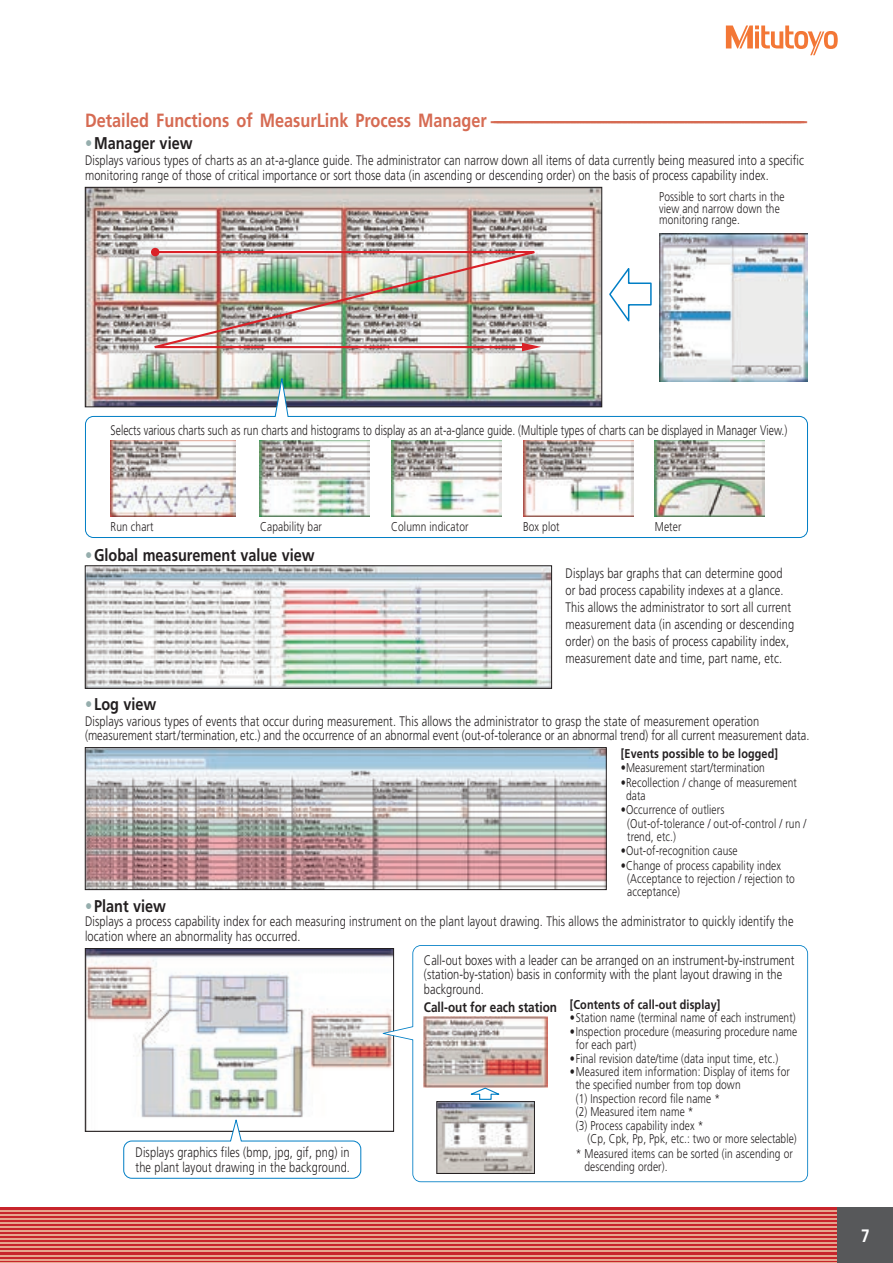
<style>
.page{position:relative;width:893px;height:1263px;background:#fff}
.page>*{position:absolute;margin:0;border:0;box-sizing:border-box;transform-origin:0 0}
.t1{font:700 19.2px "Mitutoyo Frutiger";color:#d66b53}
.t2{font:700 18px "Mitutoyo Frutiger";color:#fff}
.t3{font:700 16.95px "Mitutoyo Frutiger";color:#231f20}
.t4{font:300 13.8px/17px "Mitutoyo Frutiger";letter-spacing:.01em;color:#231f20}
.t5{font:300 13.8px "Mitutoyo Frutiger";letter-spacing:.01em;color:#231f20;scale:.94 1}
.t6{font:700 13.8px "Mitutoyo Frutiger";color:#231f20}
.t7{font:300 12.75px/13.4px "Mitutoyo Frutiger";letter-spacing:.01em;color:#231f20}
.t8{font:700 12.75px "Mitutoyo Frutiger";letter-spacing:.01em;color:#231f20}
.s1{color:#96aead}
</style>
<div class="page">
<svg style="left:0;top:1208px;width:838px;height:54px;background:#cc373a"></svg>
<svg style="left:726px;top:26px;width:112px;height:29px"></svg>
<hr style="left:0;top:1210px;width:893px;height:2px;background:#e6a58e">
<hr style="left:0;top:1214px;width:893px;height:2px;background:#e6a58e">
<hr style="left:0;top:1218px;width:893px;height:2px;background:#e6a58e">
<hr style="left:0;top:1222px;width:893px;height:2px;background:#e6a58e">
<hr style="left:0;top:1226px;width:893px;height:2px;background:#e6a58e">
<hr style="left:0;top:1230px;width:893px;height:2px;background:#e6a58e">
<hr style="left:0;top:1234px;width:893px;height:2px;background:#e6a58e">
<hr style="left:0;top:1238px;width:893px;height:2px;background:#e6a58e">
<hr style="left:0;top:1243px;width:893px;height:1px;background:#e6a58e">
<hr style="left:0;top:1247px;width:893px;height:1px;background:#e6a58e">
<hr style="left:0;top:1251px;width:893px;height:1px;background:#e6a58e">
<hr style="left:0;top:1255px;width:893px;height:1px;background:#e6a58e">
<hr style="left:0;top:1259px;width:893px;height:1px;background:#e6a58e">
<hr style="left:0;top:1262px;width:893px;height:1px;background:#e6a58e">
<div style="left:838px;top:1208px;width:55px;height:55px;background:#57585a"></div>
<img style="left:87px;top:950px;width:296px;height:166px">
<img style="left:659px;top:234px;width:149px;height:139px">
<svg style="left:609px;top:268px;width:43px;height:54px"></svg>
<svg style="left:383px;top:945px;width:425px;height:237px"></svg>
<svg style="left:123px;top:1116px;width:239px;height:63px"></svg>
<img style="left:424px;top:1016px;width:123px;height:71px">
<img style="left:439px;top:1103px;width:94px;height:68px">
<div style="left:437px;top:1101px;width:98px;height:72px;border:1px solid #231f20"></div>
<svg style="left:466px;top:1087px;width:34px;height:13px"></svg>
<img style="left:87px;top:568px;width:463px;height:118px">
<img style="left:87px;top:749px;width:517px;height:139px">
<div style="left:85px;top:747px;width:521px;height:143px;border:1px solid #231f20"></div>
<img style="left:87px;top:189px;width:513px;height:184px">
<div style="left:151px;top:248px;width:8px;height:8px;background:#da2128;border-radius:50%"></div>
<img style="left:138px;top:250px;width:413px;height:101px">
<svg style="left:85px;top:373px;width:723px;height:165px"></svg>
<img style="left:111px;top:440px;width:124px;height:77px">
<img style="left:259px;top:440px;width:110px;height:77px">
<img style="left:391px;top:440px;width:110px;height:77px">
<img style="left:523px;top:440px;width:110px;height:77px">
<img style="left:655px;top:440px;width:110px;height:77px">
<h1 class="t1" style="left:85px;top:109px;width:724px">D e t a i l e d F u n c t i o n s o f M e a s u r L i n k P r o c e s s M a n a g e r −−−−−−−−−−−−−−−−−−−−−−−−−−−−−−−−−−−−−−−−−−−−−−−−−−−−−−−−−−−−−−−−−−−−−−−−−−−−−−−−−−−−−−−−−−−−−−−−−−−−−−−−−−−−−</h1>
<p class="t3" style="left:85px;top:133px;width:109px"><span class="s1">•</span> Manager view</p>
<p class="t4" style="left:85px;top:153px;width:721px;line-height:14.9px">Displays various types of charts as an at-a-glance guide. The administrator can narrow down all items of data currently being measured into a specific monitoring range of those of critical importance or sort those data (in ascending or descending order) on the basis of process capability index.</p>
<p class="t7" style="left:659px;top:191px;width:127px;line-height:11.7px">Possible to sort charts in the view and narrow down the monitoring range.</p>
<p class="t5" style="left:111px;top:422px;width:721px">Selects various charts such as run charts and histograms to display as an at-a-glance guide. (Multiple types of charts can be displayed in Manager View.)</p>
<p class="t7" style="left:111px;top:520px;width:44px">Run chart</p>
<p class="t7" style="left:260px;top:520px;width:63px">Capability bar</p>
<p class="t7" style="left:391px;top:520px;width:79px">Column indicator</p>
<p class="t7" style="left:523px;top:520px;width:38px">Box plot</p>
<p class="t7" style="left:655px;top:520px;width:28px">Meter</p>
<p class="t3" style="left:85px;top:545px;width:231px"><span class="s1">•</span> Global measurement value view</p>
<p class="t4" style="left:566px;top:565px;width:230px">Displays bar graphs that can determine good or bad process capability indexes at a glance.<br>This allows the administrator to sort all current measurement data (in ascending or descending order) on the basis of process capability index, measurement date and time, part name, etc.</p>
<p class="t3" style="left:85px;top:694px;width:73px"><span class="s1">•</span> Log view</p>
<p class="t4" style="left:85px;top:714px;width:726px;line-height:14.4px">Displays various types of events that occur during measurement. This allows the administrator to grasp the state of measurement operation (measurement start/termination, etc.) and the occurrence of an abnormal event (out-of-tolerance or an abnormal trend) for all current measurement data.</p>
<p class="t8" style="left:621px;top:746px;width:159px">[Events possible to be logged]</p>
<p class="t7" style="left:621px;top:761px;width:146px">•Measurement start/termination</p>
<p class="t7" style="left:626px;top:776px;width:172px;text-indent:-5px">• Recollection / change of measurement data</p>
<p class="t7" style="left:627px;top:803px;width:181px;text-indent:-6px">• Occurrence of outliers<br>(Out-of-tolerance / out-of-control / run / trend, etc.)</p>
<p class="t7" style="left:621px;top:844px;width:118px">• Out-of-recognition cause</p>
<p class="t7" style="left:627px;top:859px;width:169px;text-indent:-6px">• Change of process capability index (Acceptance to rejection / rejection to acceptance)</p>
<p class="t3" style="left:85px;top:896px;width:83px"><span class="s1">•</span> Plant view</p>
<p class="t4" style="left:85px;top:914px;width:710px;line-height:14.9px">Displays a process capability index for each measuring instrument on the plant layout drawing. This allows the administrator to quickly identify the location where an abnormality has occurred.</p>
<p class="t4" style="left:136px;top:1145px;width:216px;line-height:15.5px">Displays graphics files (bmp, jpg, gif, png) in the plant layout drawing in the background.</p>
<p class="t4" style="left:424px;top:953px;width:372px;line-height:14.4px">Call-out boxes with a leader can be arranged on an instrument-by-instrument (station-by-station) basis in conformity with the plant layout drawing in the background.</p>
<p class="t8" style="left:570px;top:997px;width:152px">[Contents of call-out display]</p>
<p class="t7" style="left:570px;top:1011px;width:227px">• Station name (terminal name of each instrument)</p>
<p class="t7" style="left:576px;top:1025px;width:223px;text-indent:-6px">• Inspection procedure (measuring procedure name for each part)</p>
<p class="t7" style="left:570px;top:1051px;width:210px">• Final revision date/time (data input time, etc.)</p>
<p class="t7" style="left:576px;top:1065px;width:216px;text-indent:-6px">• Measured item information: Display of items for the specified number from top down<br>(1) Inspection record file name *<br>(2) Measured item name *<br>(3) Process capability index *</p>
<p class="t7" style="left:576px;top:1131px;width:222px;line-height:15.1px;text-indent:12px">(Cp, Cpk, Pp, Ppk, etc.: two or more selectable) * Measured items can be sorted (in ascending or</p>
<p class="t7" style="left:584px;top:1160px;width:85px">descending order).</p>
<p class="t6" style="left:424px;top:999px;width:135px">Call-out for each station</p>
<h2 class="t2" style="left:861px;top:1225px;width:10px">7</h2>
</div>
